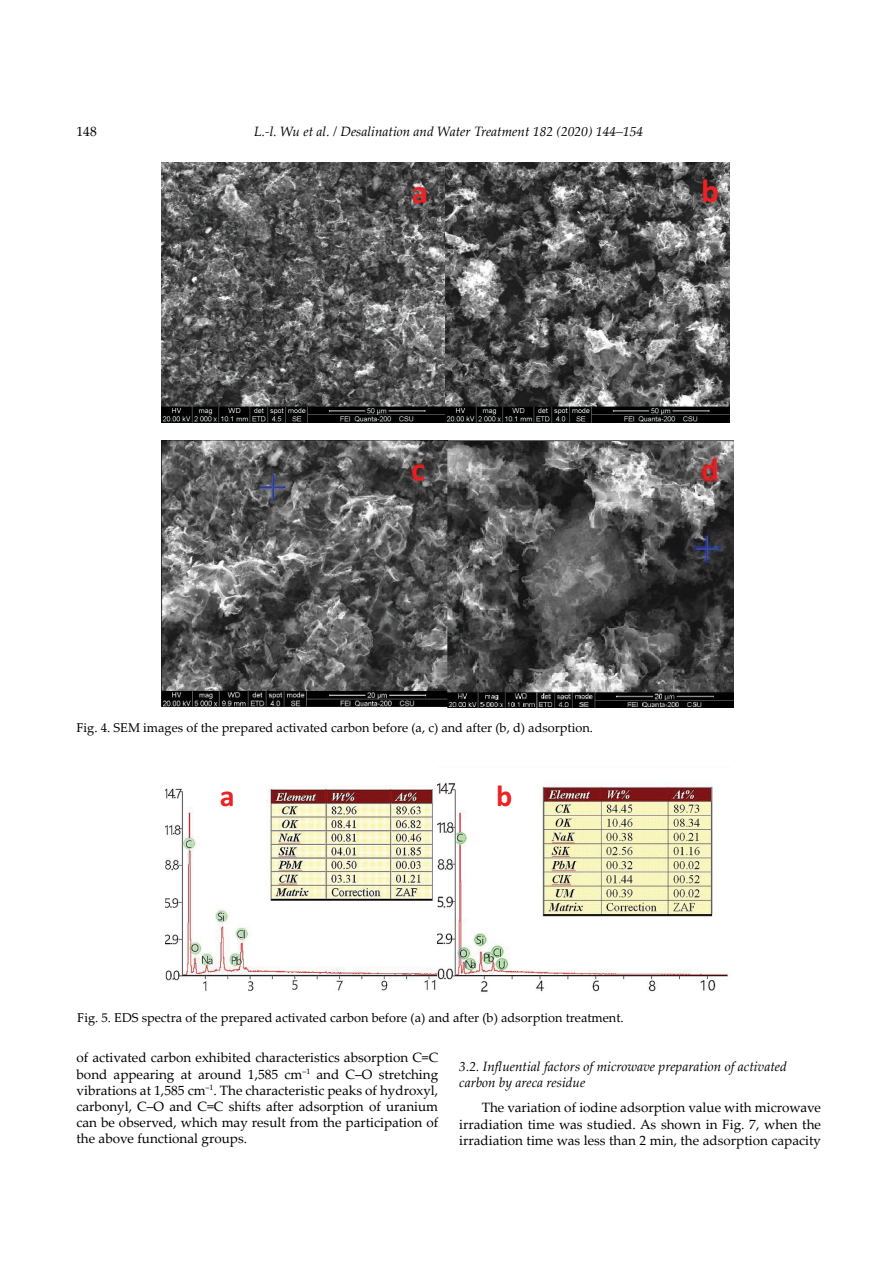
<style>
.page{position:relative;width:893px;height:1263px;background:#fff}
.page>*{position:absolute;margin:0;border:0;box-sizing:border-box;transform-origin:0 0}
.t1{font:700 33.3px "Calibri";color:#ed2224}
.t2{font:700 30.3px "Calibri";color:#ed2224}
.t3{font:13.5px/16.2px "Palatino Linotype";color:#000;text-align:justify}
.t4{font:italic 13.5px/16.5px "Palatino Linotype";color:#000}
.t5{font:12.75px "Palatino Linotype";color:#000}
</style>
<div class="page">
<img style="left:162px;top:162px;width:568px;height:260px">
<img style="left:160px;top:441px;width:574px;height:266px">
<img style="left:165px;top:787px;width:273px;height:204px">
<img style="left:438px;top:783px;width:290px;height:209px">
<p class="t3" style="left:77px;top:123px;width:22px">148</p>
<p class="t4" style="left:254px;top:123px;width:390px">L.-l. Wu et al. / Desalination and Water Treatment 182 (2020) 144–154</p>
<h1 class="t1" style="left:412px;top:171px;width:18px">a</h1>
<h1 class="t1" style="left:701px;top:169px;width:19px">b</h1>
<p class="t5" style="left:76px;top:719px;width:518px">Fig. 4. SEM images of the prepared activated carbon before (a, c) and after (b, d) adsorption.</p>
<h2 class="t2" style="left:220px;top:776px;width:16px">a</h2>
<h2 class="t2" style="left:496px;top:777px;width:18px">b</h2>
<p class="t5" style="left:77px;top:1009px;width:548px">Fig. 5. EDS spectra of the prepared activated carbon before (a) and after (b) adsorption treatment.</p>
<p class="t3" style="left:76px;top:1049px;width:363px">of activated carbon exhibited characteristics absorption C=C bond appearing at around 1,585 cm<sup>–1</sup> and C–O stretching vibrations at 1,585 cm<sup>–1</sup>. The characteristic peaks of hydroxyl, carbonyl, C–O and C=C shifts after adsorption of uranium can be observed, which may result from the participation of the above functional groups.</p>
<p class="t4" style="left:459px;top:1057px;width:329px">3.2. Influential factors of microwave preparation of activated carbon by areca residue</p>
<p class="t3" style="left:459px;top:1099px;width:363px;text-indent:23px">The variation of iodine adsorption value with microwave irradiation time was studied. As shown in Fig. 7, when the irradiation time was less than 2 min, the adsorption capacity</p>
</div>
